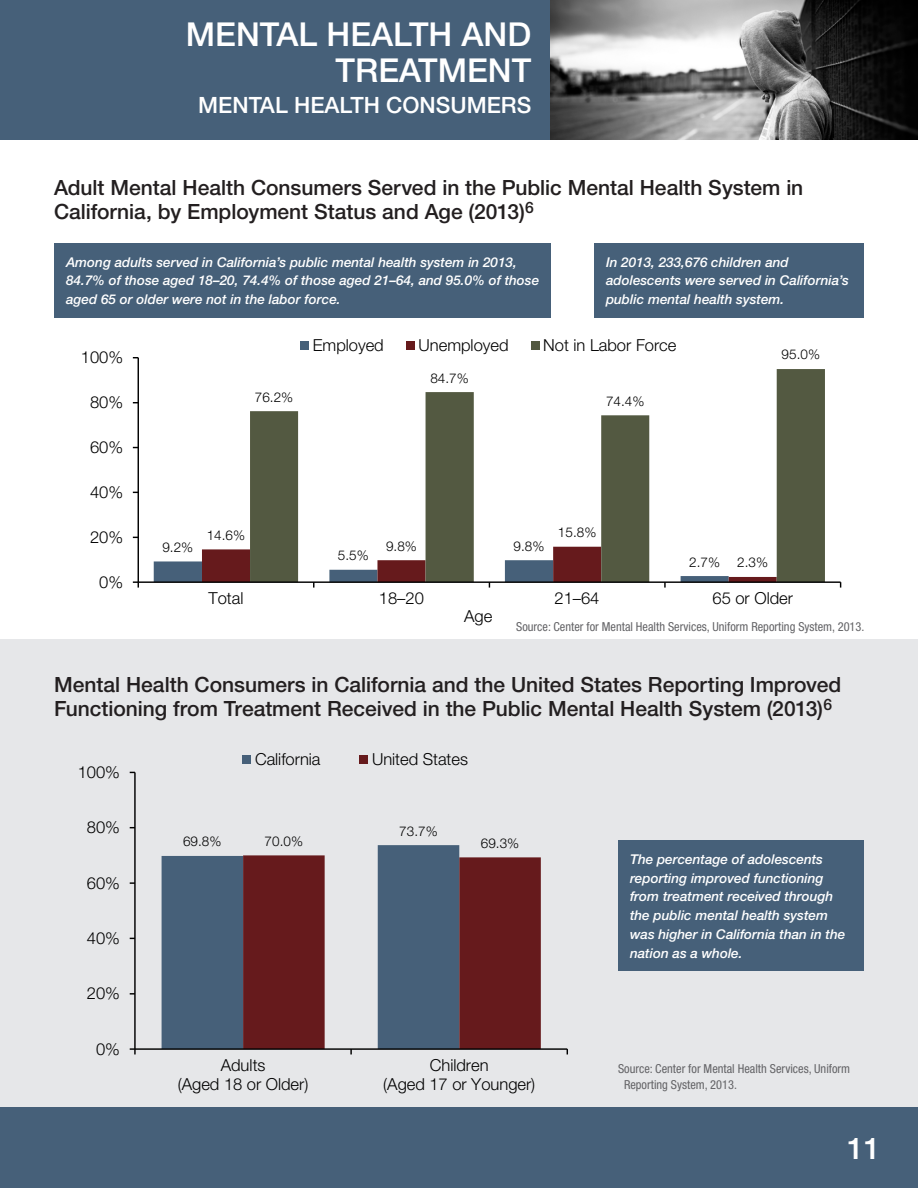
<style>
.page{position:relative;width:918px;height:1188px;background:#fff}
.page>*{position:absolute;margin:0;border:0;box-sizing:border-box;transform-origin:0 0}
.t1{font:500 33px/36px "Helvetica Neue LT Std";color:#fff;text-align:right}
.t2{font:500 30px "Helvetica Neue LT Std";color:#fff}
.t3{font:500 22.5px "Helvetica Neue LT Std";color:#fff}
.figure_title{font:500 21px/24px "Helvetica Neue LT Std";color:#231f20}
.t4{font:300 16.5px/19.5px "Helvetica Neue LT Std";color:#000;text-align:center}
.box_text_reduced{font:italic 500 13.5px/18.8px "Helvetica Neue LT Std";color:#fff}
.t5{font:300 13.5px "Helvetica Neue LT Std";letter-spacing:.005em;color:#000}
.section_header_-_lef{font:condensed 12.3px/16.5px "Helvetica Neue LT Std";color:#636366}
</style>
<div class="page">
<div style="left:0;top:0;width:551px;height:140px;background:#466079"></div>
<div style="left:0;top:1107px;width:918px;height:81px;background:#466079"></div>
<img style="left:551px;top:0;width:367px;height:140px">
<div style="left:0;top:639px;width:918px;height:468px;background:#e6e7e9"></div>
<div style="left:54px;top:244px;width:497px;height:74px;background:#466079"></div>
<div style="left:594px;top:244px;width:270px;height:74px;background:#466079"></div>
<svg style="left:250px;top:369px;width:575px;height:212px"></svg>
<hr style="left:138px;top:358px;width:1px;height:224px;background:#000">
<hr style="left:138px;top:581px;width:703px;height:2px;background:#000">
<svg style="left:133px;top:581px;width:6px;height:7px"></svg>
<svg style="left:154px;top:547px;width:623px;height:41px"></svg>
<div style="left:300px;top:341px;width:9px;height:9px;background:#466079"></div>
<div style="left:406px;top:341px;width:9px;height:9px;background:#661a1c"></div>
<div style="left:531px;top:341px;width:8px;height:9px;background:#535941"></div>
<svg style="left:162px;top:845px;width:297px;height:203px;background:#597086"></svg>
<svg style="left:243px;top:855px;width:298px;height:193px;fill:#661a1c"></svg>
<hr style="left:134px;top:772px;width:2px;height:277px;background:#000">
<hr style="left:135px;top:1048px;width:432px;height:2px;background:#000">
<svg style="left:130px;top:1048px;width:6px;height:6px"></svg>
<div style="left:242px;top:755px;width:9px;height:9px;background:#466079"></div>
<div style="left:359px;top:755px;width:9px;height:9px;background:#661a1c"></div>
<div style="left:618px;top:841px;width:246px;height:130px;background:#466079"></div>
<h2 class="t1" style="left:186px;top:16px;width:347px">MENTAL HEALTH AND<br>TREATMENT</h2>
<h2 class="t3" style="left:198px;top:92px;width:335px">MENTAL HEALTH CONSUMERS</h2>
<p class="figure_title" style="left:54px;top:175px;width:751px">Adult Mental Health Consumers Served in the Public Mental Health System in<br>California, by Employment Status and Age (2013)<sup>6</sup></p>
<p class="box_text_reduced" style="left:66px;top:252px;width:475px">Among adults served in California’s public mental health system in 2013,<br>84.7% of those aged 18–20, 74.4% of those aged 21–64, and 95.0% of those aged 65 or older were not in the labor force.</p>
<p class="box_text_reduced" style="left:606px;top:252px;width:245px">In 2013, 233,676 children and adolescents were served in California’s public mental health system.</p>
<p class="t4" style="left:81px;top:347px;width:44px">100%</p>
<p class="t4" style="left:90px;top:392px;width:35px">80%</p>
<p class="t4" style="left:90px;top:437px;width:35px">60%</p>
<p class="t4" style="left:90px;top:482px;width:35px">40%</p>
<p class="t4" style="left:90px;top:527px;width:35px">20%</p>
<p class="t4" style="left:99px;top:572px;width:25px">0%</p>
<p class="t5" style="left:255px;top:389px;width:40px">76.2%</p>
<p class="t4" style="left:313px;top:335px;width:72px">Employed</p>
<p class="t4" style="left:419px;top:335px;width:91px">Unemployed</p>
<p class="t4" style="left:543px;top:335px;width:134px">Not in Labor Force</p>
<p class="t5" style="left:430px;top:370px;width:40px">84.7%</p>
<p class="t5" style="left:606px;top:393px;width:40px">74.4%</p>
<p class="t5" style="left:782px;top:346px;width:40px">95.0%</p>
<p class="t5" style="left:162px;top:539px;width:32px">9.2%</p>
<p class="t5" style="left:207px;top:527px;width:40px">14.6%</p>
<p class="t5" style="left:338px;top:547px;width:32px">5.5%</p>
<p class="t5" style="left:386px;top:538px;width:32px">9.8%</p>
<p class="t5" style="left:514px;top:538px;width:32px">9.8%</p>
<p class="t5" style="left:558px;top:524px;width:40px">15.8%</p>
<p class="t5" style="left:689px;top:554px;width:32px">2.7%</p>
<p class="t5" style="left:737px;top:554px;width:32px">2.3%</p>
<p class="t4" style="left:209px;top:588px;width:36px">Total</p>
<p class="t4" style="left:379px;top:588px;width:47px">18–20</p>
<p class="t4" style="left:555px;top:588px;width:47px">21–64</p>
<p class="t4" style="left:713px;top:588px;width:82px">65 or Older</p>
<p class="t4" style="left:464px;top:606px;width:30px">Age</p>
<h1 class="section_header_-_lef" style="left:516px;top:618px;width:350px">Source: Center for Mental Health Services, Uniform Reporting System, 2013.</h1>
<p class="figure_title" style="left:54px;top:673px;width:789px">Mental Health Consumers in California and the United States Reporting Improved<br>Functioning from Treatment Received in the Public Mental Health System (2013)<sup>6</sup></p>
<p class="t4" style="left:78px;top:762px;width:44px">100%</p>
<p class="t4" style="left:87px;top:817px;width:35px">80%</p>
<p class="t4" style="left:87px;top:873px;width:35px">60%</p>
<p class="t4" style="left:87px;top:928px;width:35px">40%</p>
<p class="t4" style="left:87px;top:983px;width:35px">20%</p>
<p class="t4" style="left:96px;top:1039px;width:25px">0%</p>
<p class="t5" style="left:183px;top:833px;width:40px">69.8%</p>
<p class="t4" style="left:255px;top:749px;width:67px">California</p>
<p class="t4" style="left:372px;top:749px;width:97px">United States</p>
<p class="t5" style="left:399px;top:823px;width:40px">73.7%</p>
<p class="t5" style="left:265px;top:833px;width:40px">70.0%</p>
<p class="t5" style="left:481px;top:835px;width:40px">69.3%</p>
<p class="t4" style="left:178px;top:1055px;width:132px">Adults<br>(Aged 18 or Older)</p>
<p class="t4" style="left:383px;top:1055px;width:153px">Children<br>(Aged 17 or Younger)</p>
<p class="box_text_reduced" style="left:630px;top:850px;width:217px">The percentage of adolescents reporting improved functioning from treatment received through the public mental health system was higher in California than in the nation as a whole.</p>
<h1 class="section_header_-_lef" style="left:624px;top:1060px;width:228px;text-indent:-6px">Source: Center for Mental Health Services, Uniform<br>Reporting System, 2013.</h1>
<h2 class="t2" style="left:847px;top:1130px;width:35px">11</h2>
</div>
